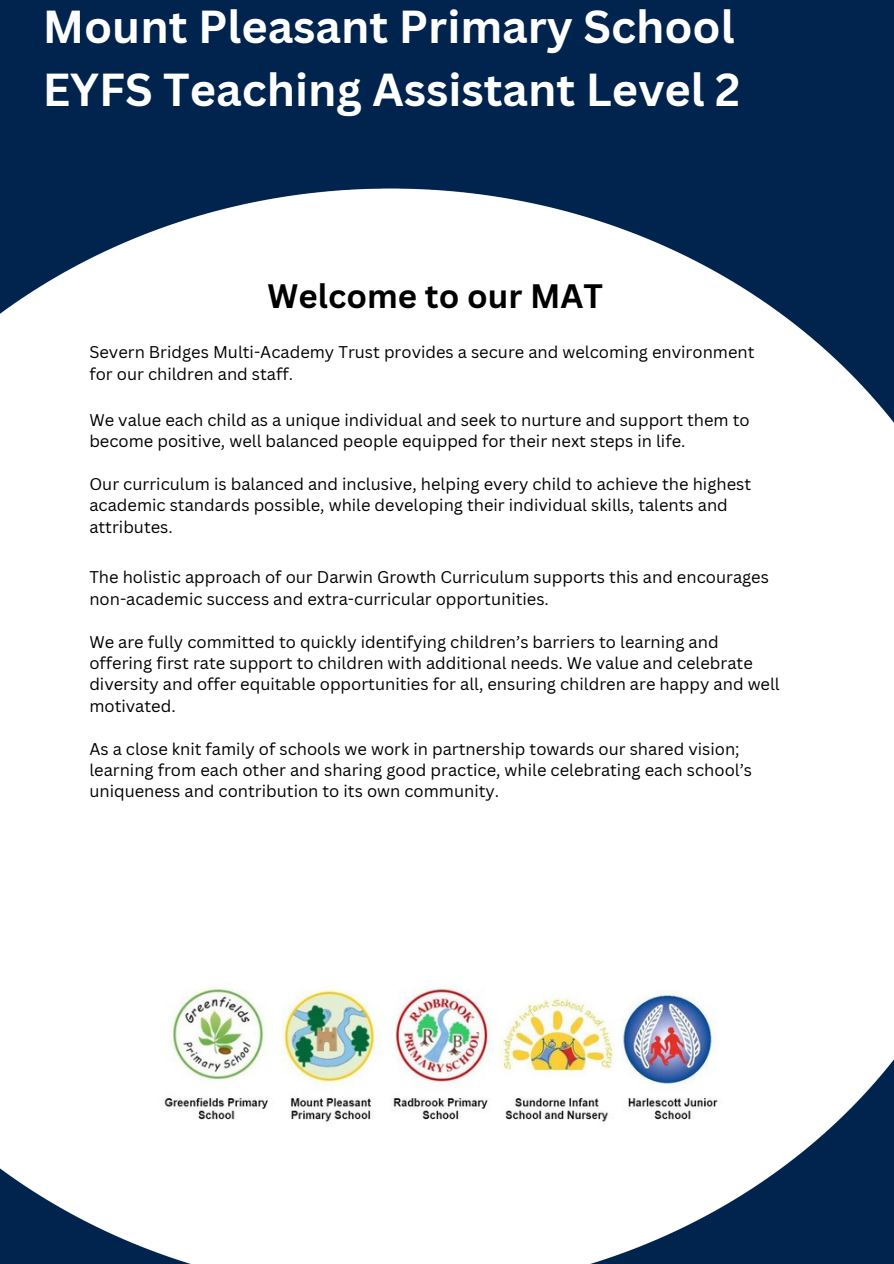
<style>
.page{position:relative;width:894px;height:1264px;background:#fff}
.page>*{position:absolute;margin:0;border:0;box-sizing:border-box;transform-origin:0 0}
.t1{font:700 45px/63px "Canva Sans";color:#fff}
.t2{font:700 33px "Canva Sans";color:#000}
.t3{font:16.5px/21.3px "Canva Sans";color:#000}
</style>
<div class="page">
<div style="left:0;top:0;width:893px;height:1263px;background:#00244e"></div>
<img style="left:0;top:188px;width:893px;height:1075px">
<img style="left:151px;top:975px;width:591px;height:161px">
<p class="t1" style="left:43px;top:-6px;width:699px">Mount Pleasant Primary School<br>EYFS Teaching Assistant Level 2</p>
<h2 class="t2" style="left:267px;top:273px;width:337px">Welcome to our MAT</h2>
<p class="t3" style="left:89px;top:341px;width:666px">Severn Bridges Multi-Academy Trust provides a secure and welcoming environment for our children and staff.</p>
<p class="t3" style="left:89px;top:409px;width:661px">We value each child as a unique individual and seek to nurture and support them to become positive, well balanced people equipped for their next steps in life.</p>
<p class="t3" style="left:89px;top:473px;width:663px">Our curriculum is balanced and inclusive, helping every child to achieve the highest academic standards possible, while developing their individual skills, talents and attributes.</p>
<p class="t3" style="left:89px;top:566px;width:681px">The holistic approach of our Darwin Growth Curriculum supports this and encourages non-academic success and extra-curricular opportunities.</p>
<p class="t3" style="left:89px;top:630px;width:691px">We are fully committed to quickly identifying children’s barriers to learning and offering first rate support to children with additional needs. We value and celebrate diversity and offer equitable opportunities for all, ensuring children are happy and well motivated.</p>
<p class="t3" style="left:89px;top:737px;width:664px">As a close knit family of schools we work in partnership towards our shared vision; learning from each other and sharing good practice, while celebrating each school’s uniqueness and contribution to its own community.</p>
</div>
